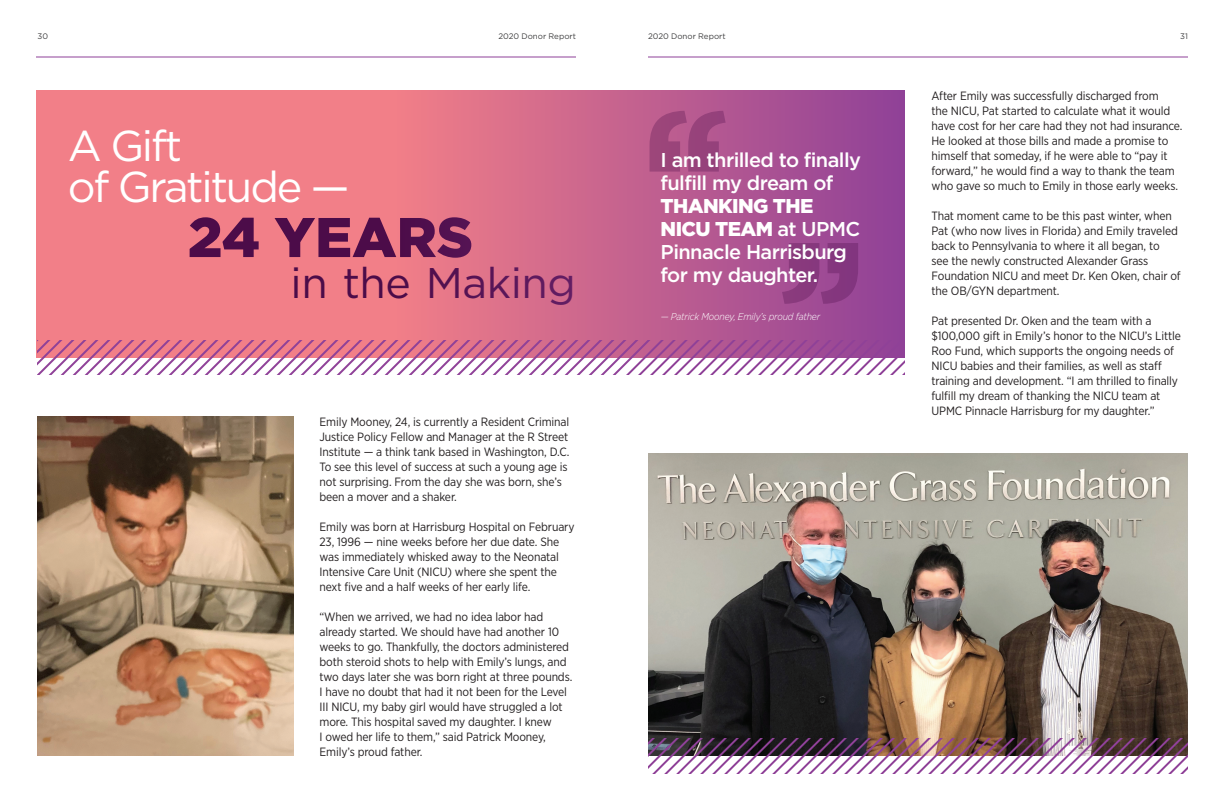
<style>
.page{position:relative;width:1224px;height:792px;background:#fff}
.page>*{position:absolute;margin:0;border:0;box-sizing:border-box;transform-origin:0 0}
.t1{font:900 55.8px "Gotham";color:#4c0c49}
.t2{font:43.1px/40.6px "Gotham";letter-spacing:-.05em;color:#fff}
.t3{font:42.8px "Gotham";letter-spacing:-.01em;color:#4c0c49}
.t4{font:500 20px/23px "Gotham";letter-spacing:-.03em;color:#fff}
.t5{font:12px/15px "Gotham Narrow";letter-spacing:-.01em;color:#231f20}
.t6{font:italic 300 10px "Gotham Narrow";letter-spacing:-.01em;color:#fff}
.t7{font:8px "Gotham";color:#3e3e3f}
.s1{font-weight:900}
</style>
<div class="page">
<hr style="left:36px;top:56px;width:540px;height:2px;background:#8f4198">
<hr style="left:648px;top:56px;width:540px;height:2px;background:#8f4198">
<div style="left:36px;top:90px;width:868px;height:268px;background:#f27f88"></div>
<img style="left:37px;top:416px;width:256px;height:340px">
<div style="left:395px;top:90px;width:509px;height:268px;background:linear-gradient(to right,#f17e88,#8f4197)"></div>
<img style="left:648px;top:454px;width:540px;height:285px">
<svg style="left:37px;top:341px;width:867px;height:34px"></svg>
<svg style="left:648px;top:739px;width:540px;height:34px"></svg>
<svg style="left:650px;top:111px;width:76px;height:61px;background:#a24a81"></svg>
<svg style="left:782px;top:243px;width:76px;height:61px;background:#8e3e85"></svg>
<p class="t7" style="left:37px;top:32px;width:12px">30</p>
<p class="t7" style="left:498px;top:32px;width:79px">2020 Donor Report</p>
<p class="t7" style="left:648px;top:32px;width:79px">2020 Donor Report</p>
<p class="t7" style="left:1180px;top:32px;width:9px">31</p>
<h2 class="t2" style="left:68px;top:125px;width:283px">A Gift<br>of Gratitude —</h2>
<h1 class="t1" style="left:188px;top:205px;width:287px">24 YEARS</h1>
<h3 class="t3" style="left:291px;top:259px;width:287px">in the Making</h3>
<p class="t5" style="left:320px;top:414px;width:251px">Emily Mooney, 24, is currently a Resident Criminal Justice Policy Fellow and Manager at the R Street Institute — a think tank based in Washington, D.C.<br>To see this level of success at such a young age is not surprising. From the day she was born, she’s been a mover and a shaker.</p>
<p class="t5" style="left:320px;top:519px;width:257px">Emily was born at Harrisburg Hospital on February 23, 1996 — nine weeks before her due date. She was immediately whisked away to the Neonatal Intensive Care Unit (NICU) where she spent the next five and a half weeks of her early life.</p>
<p class="t5" style="left:320px;top:609px;width:254px">“When we arrived, we had no idea labor had already started. We should have had another 10 weeks to go. Thankfully, the doctors administered both steroid shots to help with Emily’s lungs, and two days later she was born right at three pounds.<br>I have no doubt that had it not been for the Level III NICU, my baby girl would have struggled a lot more. This hospital saved my daughter. I knew<br>I owed her life to them,” said Patrick Mooney, Emily’s proud father.</p>
<h3 class="t4" style="left:661px;top:148px;width:202px">I am thrilled to finally fulfill my dream of</h3>
<h3 class="t4" style="left:661px;top:194px;width:201px"><span class="s1">THANKING THE<br>NICU TEAM</span> at UPMC<br>Pinnacle Harrisburg for my daughter.</h3>
<p class="t6" style="left:661px;top:310px;width:161px">— Patrick Mooney, Emily’s proud father</p>
<p class="t5" style="left:932px;top:88px;width:253px">After Emily was successfully discharged from<br>the NICU, Pat started to calculate what it would have cost for her care had they not had insurance.<br>He looked at those bills and made a promise to himself that someday, if he were able to “pay it forward,” he would find a way to thank the team who gave so much to Emily in those early weeks.</p>
<p class="t5" style="left:932px;top:208px;width:251px">That moment came to be this past winter, when Pat (who now lives in Florida) and Emily traveled back to Pennsylvania to where it all began, to<br>see the newly constructed Alexander Grass Foundation NICU and meet Dr. Ken Oken, chair of the OB/GYN department.</p>
<p class="t5" style="left:932px;top:313px;width:251px">Pat presented Dr. Oken and the team with a $100,000 gift in Emily’s honor to the NICU’s Little Roo Fund, which supports the ongoing needs of NICU babies and their families, as well as staff training and development. “I am thrilled to finally fulfill my dream of thanking the NICU team at UPMC Pinnacle Harrisburg for my daughter.”</p>
</div>
